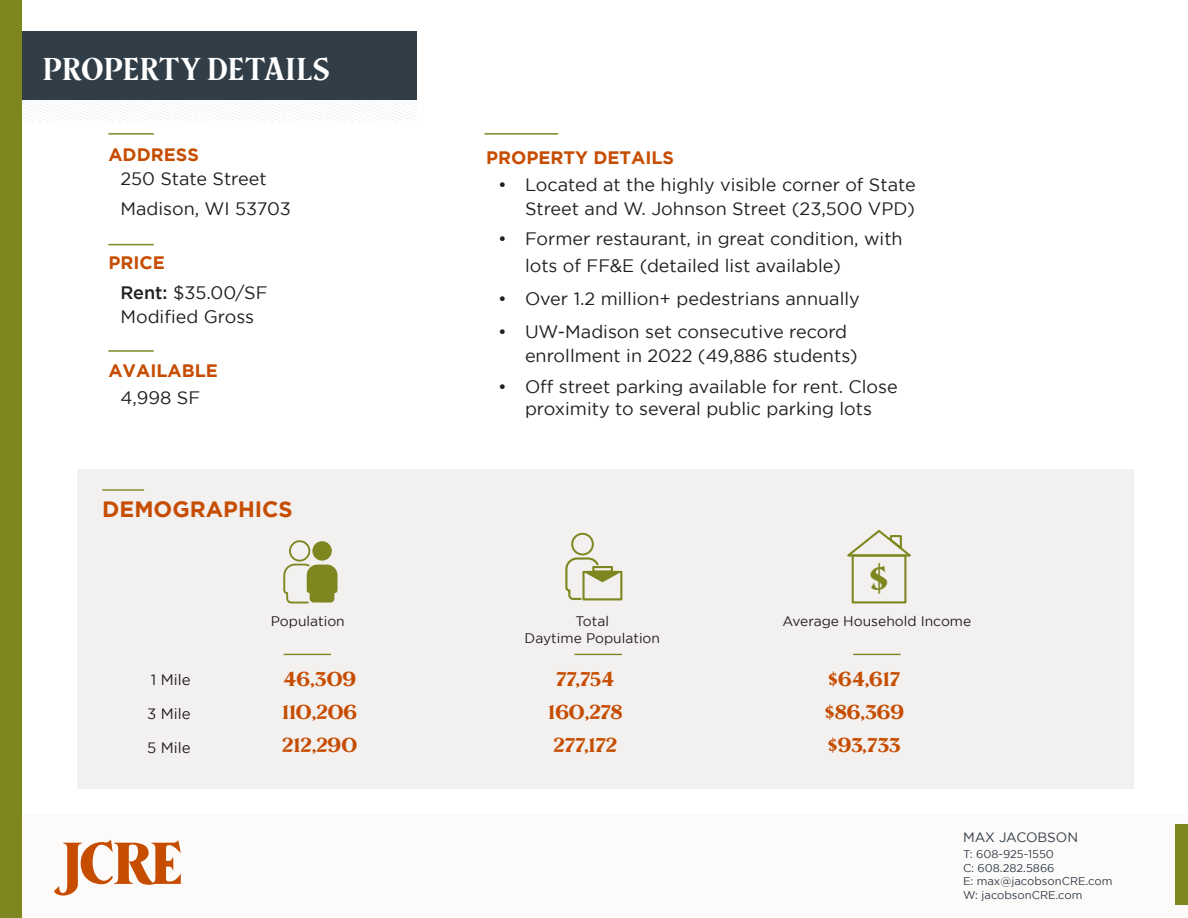
<style>
.page{position:relative;width:1188px;height:918px;background:#fff}
.page>*{position:absolute;margin:0;border:0;box-sizing:border-box;transform-origin:0 0}
.t1{font:700 38.7px "The Telegraph";color:#7e8620}
.t2{font:31.5px "The Telegraph";letter-spacing:.025em;color:#fff}
.t3{font:700 22.2px "Gotham";color:#c64d00}
.t4{font:700 19.5px "The Telegraph";letter-spacing:.025em;color:#c64d00}
.t5{font:18px/24px "Gotham";color:#231f20}
.t6{font:700 18px "Gotham";color:#c64d00}
.t7{font:15px "Gotham";color:#231f20}
.t8{font:13.8px/16.6px "Gotham";color:#231f20;text-align:center}
.t9{font:13.5px "Gotham";color:#313e48}
.t10{font:11.25px "Gotham";color:#313e48}
.s1{font-weight:500}
</style>
<div class="page">
<div style="left:0;top:814px;width:1188px;height:104px;background:#fdfafa"></div>
<svg style="left:54px;top:840px;width:127px;height:56px"></svg>
<div style="left:1175px;top:824px;width:13px;height:81px;background:#7e8620"></div>
<svg style="left:22px;top:100px;width:395px;height:21px"></svg>
<div style="left:22px;top:32px;width:395px;height:68px;background:#313e48"></div>
<div style="left:0;top:0;width:22px;height:918px;background:#7e8620"></div>
<div style="left:78px;top:469px;width:1056px;height:319px;background:#f3f0f0"></div>
<hr style="left:108px;top:133px;width:46px;height:2px;background:#7e8620">
<hr style="left:108px;top:244px;width:46px;height:1px;background:#7e8620">
<hr style="left:108px;top:350px;width:46px;height:2px;background:#7e8620">
<hr style="left:102px;top:489px;width:42px;height:2px;background:#7e8620">
<hr style="left:484px;top:133px;width:74px;height:2px;background:#7e8620">
<hr style="left:284px;top:654px;width:47px;height:1px;background:#7e8620">
<hr style="left:853px;top:654px;width:48px;height:1px;background:#7e8620">
<hr style="left:575px;top:654px;width:47px;height:1px;background:#7e8620">
<div style="left:289px;top:540px;width:21px;height:22px;border:2px solid #7e8620;border-radius:50%"></div>
<div style="left:312px;top:541px;width:20px;height:20px;background:#7e8620;border-radius:50%"></div>
<svg style="left:283px;top:563px;width:55px;height:41px"></svg>
<div style="left:571px;top:533px;width:23px;height:22px;border:2px solid #7e8620;border-radius:50%"></div>
<div style="left:582px;top:571px;width:40px;height:29px;border:2px solid #7e8620"></div>
<svg style="left:565px;top:557px;width:56px;height:44px"></svg>
<div style="left:592px;top:566px;width:21px;height:7px;border:2px solid #7e8620"></div>
<div style="left:852px;top:554px;width:54px;height:49px;border:2px solid #7e8620"></div>
<svg style="left:847px;top:530px;width:64px;height:28px"></svg>
<h2 class="t2" style="left:43px;top:49px;width:288px">PROPERTY DETAILS</h2>
<p class="t6" style="left:108px;top:144px;width:92px">ADDRESS</p>
<p class="t5" style="left:120px;top:163px;width:172px;line-height:30px">250 State Street<br>Madison, WI 53703</p>
<p class="t6" style="left:108px;top:252px;width:58px">PRICE</p>
<p class="t5" style="left:120px;top:280px;width:149px"><span class="s1">Rent:</span> $35.00/SF</p>
<p class="t5" style="left:120px;top:304px;width:135px">Modified Gross</p>
<p class="t6" style="left:108px;top:360px;width:111px">AVAILABLE</p>
<p class="t5" style="left:120px;top:385px;width:81px">4,998 SF</p>
<p class="t3" style="left:102px;top:497px;width:192px">DEMOGRAPHICS</p>
<p class="t6" style="left:486px;top:148px;width:190px">PROPERTY DETAILS</p>
<p class="t5" style="left:498px;top:173px;width:419px;text-align:right">• Located at the highly visible corner of State<br>Street and W. Johnson Street (23,500 VPD)</p>
<p class="t5" style="left:525px;top:225px;width:379px;line-height:27px;text-indent:-27px">• Former restaurant, in great condition, with lots of FF&amp;E (detailed list available)</p>
<p class="t5" style="left:498px;top:287px;width:363px">• Over 1.2 million+ pedestrians annually</p>
<p class="t5" style="left:525px;top:320px;width:334px;text-indent:-27px">• UW-Madison set consecutive record enrollment in 2022 (49,886 students)</p>
<p class="t5" style="left:498px;top:375px;width:401px;line-height:21.6px;text-align:center">• Off street parking available for rent. Close proximity to several public parking lots</p>
<p class="t1" style="left:868px;top:553px;width:23px">$</p>
<p class="t8" style="left:271px;top:613px;width:76px">Population</p>
<p class="t8" style="left:525px;top:613px;width:137px">Total<br>Daytime Population</p>
<p class="t8" style="left:783px;top:613px;width:190px">Average Household Income</p>
<p class="t7" style="left:151px;top:672px;width:41px">1 Mile</p>
<p class="t4" style="left:284px;top:666px;width:74px">46,309</p>
<p class="t4" style="left:556px;top:666px;width:59px">77,754</p>
<p class="t4" style="left:828px;top:666px;width:74px">$64,617</p>
<p class="t7" style="left:147px;top:705px;width:45px">3 Mile</p>
<p class="t4" style="left:283px;top:700px;width:76px">110,206</p>
<p class="t4" style="left:549px;top:700px;width:75px">160,278</p>
<p class="t4" style="left:824px;top:700px;width:81px">$86,369</p>
<p class="t7" style="left:147px;top:740px;width:45px">5 Mile</p>
<p class="t4" style="left:283px;top:732px;width:76px">212,290</p>
<p class="t4" style="left:554px;top:732px;width:64px">277,172</p>
<p class="t4" style="left:828px;top:732px;width:74px">$93,733</p>
<p class="t9" style="left:963px;top:829px;width:117px">MAX JACOBSON</p>
<p class="t10" style="left:963px;top:848px;width:92px">T: 608-925-1550</p>
<p class="t10" style="left:963px;top:862px;width:93px">C: 608.282.5866</p>
<p class="t10" style="left:963px;top:875px;width:151px">E: max@jacobsonCRE.com</p>
<p class="t10" style="left:963px;top:889px;width:121px">W: jacobsonCRE.com</p>
</div>
